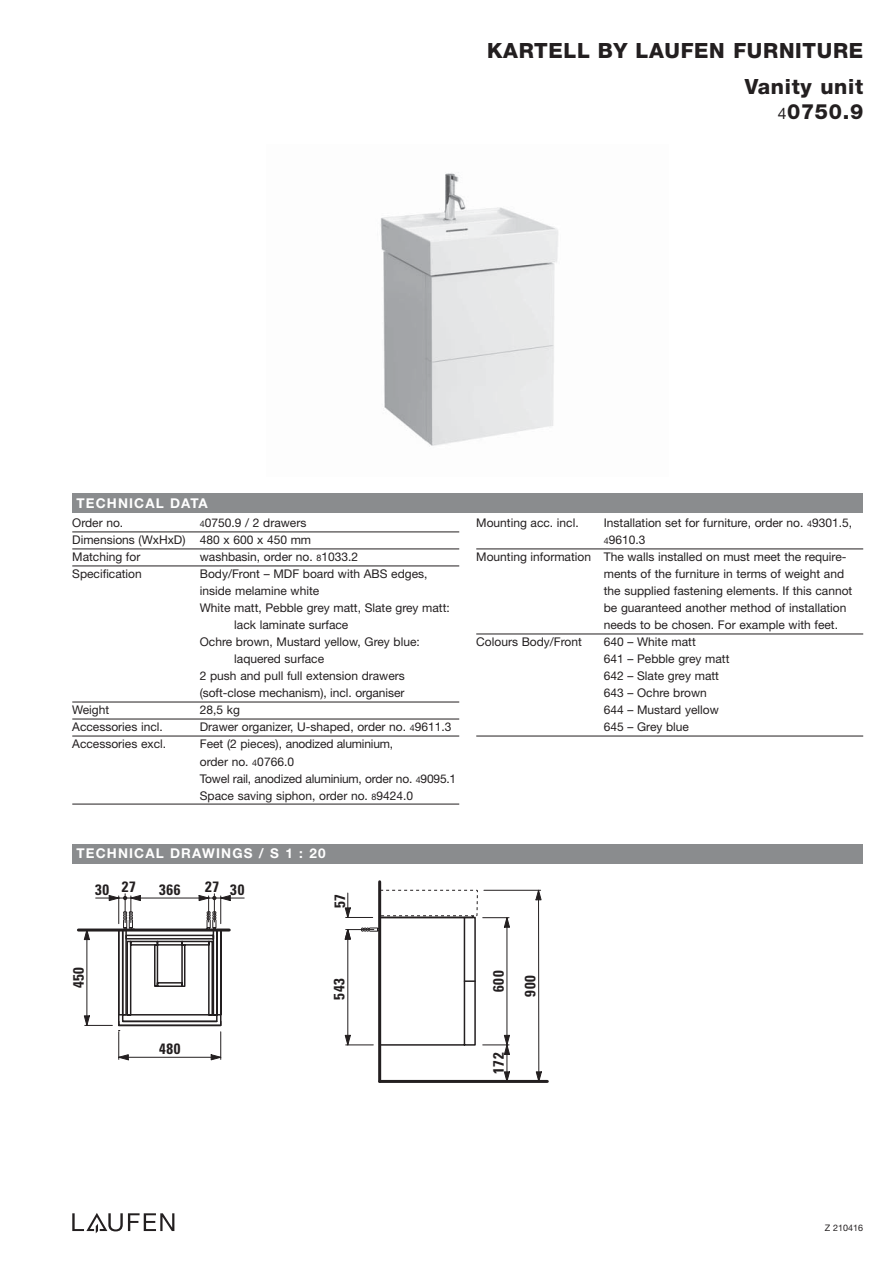
<style>
.page{position:relative;width:893px;height:1263px;background:#fff}
.page>*{position:absolute;margin:0;border:0;box-sizing:border-box;transform-origin:0 0}
.t1{font:800 21px/25.5px "Helvetica Neue";letter-spacing:.03em;color:#231f20;text-align:right}
.t2{font:700 condensed 15px "Univers";letter-spacing:.05em;color:#231f20}
.t3{font:700 13.5px "Helvetica Neue";letter-spacing:.085em;color:#fff}
.t4{font:12px/17px "Helvetica Neue";color:#231f20}
.t5{font:9px "Helvetica Neue";color:#231f20}
.s1{font-weight:400;font-size:15.75px}
.s2{font-size:9px}
</style>
<div class="page">
<img style="left:380px;top:172px;width:178px;height:275px">
<svg style="left:72px;top:1213px;width:102px;height:20px"></svg>
<div style="left:72px;top:844px;width:791px;height:19px;background:#8a8c8e"></div>
<div style="left:72px;top:493px;width:791px;height:19px;background:#8a8c8e"></div>
<hr style="left:72px;top:532px;width:387px;height:1px;background:#231f20">
<hr style="left:72px;top:549px;width:387px;height:1px;background:#231f20">
<hr style="left:72px;top:566px;width:387px;height:1px;background:#231f20">
<hr style="left:72px;top:702px;width:387px;height:1px;background:#231f20">
<hr style="left:72px;top:719px;width:387px;height:1px;background:#231f20">
<hr style="left:72px;top:736px;width:387px;height:1px;background:#231f20">
<hr style="left:72px;top:804px;width:387px;height:1px;background:#231f20">
<hr style="left:476px;top:549px;width:387px;height:1px;background:#231f20">
<hr style="left:476px;top:634px;width:387px;height:1px;background:#231f20">
<hr style="left:476px;top:736px;width:387px;height:1px;background:#231f20">
<hr style="left:78px;top:928px;width:151px;height:3px;background:#231f20">
<svg style="left:84px;top:894px;width:160px;height:166px"></svg>
<div style="left:379px;top:890px;width:99px;height:26px;border:1px dashed #231f20"></div>
<hr style="left:378px;top:882px;width:3px;height:199px;background:#231f20">
<hr style="left:380px;top:1080px;width:167px;height:3px;background:#231f20">
<hr style="left:507px;top:1045px;width:1px;height:36px;background:#231f20">
<hr style="left:484px;top:890px;width:57px;height:1px;background:#231f20">
<hr style="left:538px;top:890px;width:1px;height:191px;background:#231f20">
<svg style="left:536px;top:889px;width:5px;height:11px"></svg>
<svg style="left:483px;top:1071px;width:27px;height:9px"></svg>
<svg style="left:532px;top:1071px;width:10px;height:9px"></svg>
<svg style="left:345px;top:893px;width:132px;height:153px"></svg>
<hr style="left:507px;top:918px;width:1px;height:127px;background:#231f20">
<svg style="left:483px;top:1035px;width:27px;height:20px"></svg>
<svg style="left:483px;top:917px;width:27px;height:10px"></svg>
<h1 class="t1" style="left:487px;top:39px;width:378px">KARTELL BY LAUFEN FURNITURE</h1>
<h1 class="t1" style="left:745px;top:75px;width:120px">Vanity unit<br><span class="s1">4</span>0750.9</h1>
<p class="t3" style="left:77px;top:498px;width:133px">TECHNICAL DATA</p>
<p class="t4" style="left:72px;top:516px;width:53px">Order no.</p>
<p class="t4" style="left:72px;top:516px;width:240px;text-indent:128px"><span class="s2">4</span>0750.9 / 2 drawers<br>Dimensions (WxHxD) 480 x 600 x 450 mm<br>Matching for</p>
<p class="t4" style="left:200px;top:550px;width:160px">washbasin, order no. <span class="s2">8</span>1033.2</p>
<p class="t4" style="left:72px;top:567px;width:71px">Specification</p>
<p class="t4" style="left:200px;top:567px;width:229px">Body/Front – MDF board with ABS edges,</p>
<p class="t4" style="left:200px;top:584px;width:121px">inside melamine white</p>
<p class="t4" style="left:200px;top:601px;width:251px">White matt, Pebble grey matt, Slate grey matt:</p>
<p class="t4" style="left:234px;top:618px;width:116px">lack laminate surface</p>
<p class="t4" style="left:200px;top:635px;width:221px">Ochre brown, Mustard yellow, Grey blue:</p>
<p class="t4" style="left:234px;top:652px;width:91px">laquered surface</p>
<p class="t4" style="left:200px;top:669px;width:206px">2 push and pull full extension drawers</p>
<p class="t4" style="left:200px;top:686px;width:206px">(soft-close mechanism), incl. organiser</p>
<p class="t4" style="left:72px;top:703px;width:38px">Weight</p>
<p class="t4" style="left:200px;top:703px;width:42px">28,5 kg</p>
<p class="t4" style="left:72px;top:720px;width:92px">Accessories incl.</p>
<p class="t4" style="left:200px;top:720px;width:253px">Drawer organizer, U-shaped, order no. <span class="s2">4</span>9611.3</p>
<p class="t4" style="left:72px;top:737px;width:95px">Accessories excl.</p>
<p class="t4" style="left:200px;top:737px;width:258px">Feet (2 pieces), anodized aluminium,<br>order no. <span class="s2">4</span>0766.0<br>Towel rail, anodized aluminium, order no. <span class="s2">4</span>9095.1<br>Space saving siphon, order no. <span class="s2">8</span>9424.0</p>
<p class="t3" style="left:77px;top:849px;width:250px">TECHNICAL DRAWINGS / S 1 : 20</p>
<p class="t2" style="left:95px;top:882px;width:42px">30 27</p>
<p class="t2" style="left:205px;top:882px;width:41px">27 30</p>
<p class="t2" style="left:159px;top:884px;width:23px">366</p>
<p class="t2" style="left:334px;top:908px;width:16px;rotate:-90deg">57</p>
<p class="t4" style="left:476px;top:516px;width:104px">Mounting acc. incl.</p>
<p class="t4" style="left:604px;top:516px;width:250px">Installation set for furniture, order no. <span class="s2">4</span>9301.5,</p>
<p class="t4" style="left:604px;top:533px;width:43px"><span class="s2">4</span>9610.3</p>
<p class="t4" style="left:476px;top:550px;width:372px">Mounting information The walls installed on must meet the require-</p>
<p class="t4" style="left:604px;top:567px;width:242px">ments of the furniture in terms of weight and</p>
<p class="t4" style="left:604px;top:584px;width:250px">the supplied fastening elements. If this cannot</p>
<p class="t4" style="left:604px;top:601px;width:244px">be guaranteed another method of installation</p>
<p class="t4" style="left:604px;top:618px;width:236px">needs to be chosen. For example with feet.</p>
<p class="t4" style="left:476px;top:635px;width:107px">Colours Body/Front</p>
<p class="t4" style="left:604px;top:635px;width:127px">640 – White matt<br>641 – Pebble grey matt<br>642 – Slate grey matt<br>643 – Ochre brown<br>644 – Mustard yellow<br>645 – Grey blue</p>
<p class="t2" style="left:73px;top:988px;width:23px;rotate:-90deg">450</p>
<p class="t2" style="left:159px;top:1043px;width:23px">480</p>
<p class="t2" style="left:493px;top:992px;width:23px;rotate:-90deg">600</p>
<p class="t2" style="left:334px;top:1000px;width:23px;rotate:-90deg">543</p>
<p class="t2" style="left:525px;top:996px;width:23px;rotate:-90deg">900</p>
<p class="t2" style="left:493px;top:1074px;width:23px;rotate:-90deg">172</p>
<p class="t5" style="left:825px;top:1224px;width:40px">Z 210416</p>
</div>
